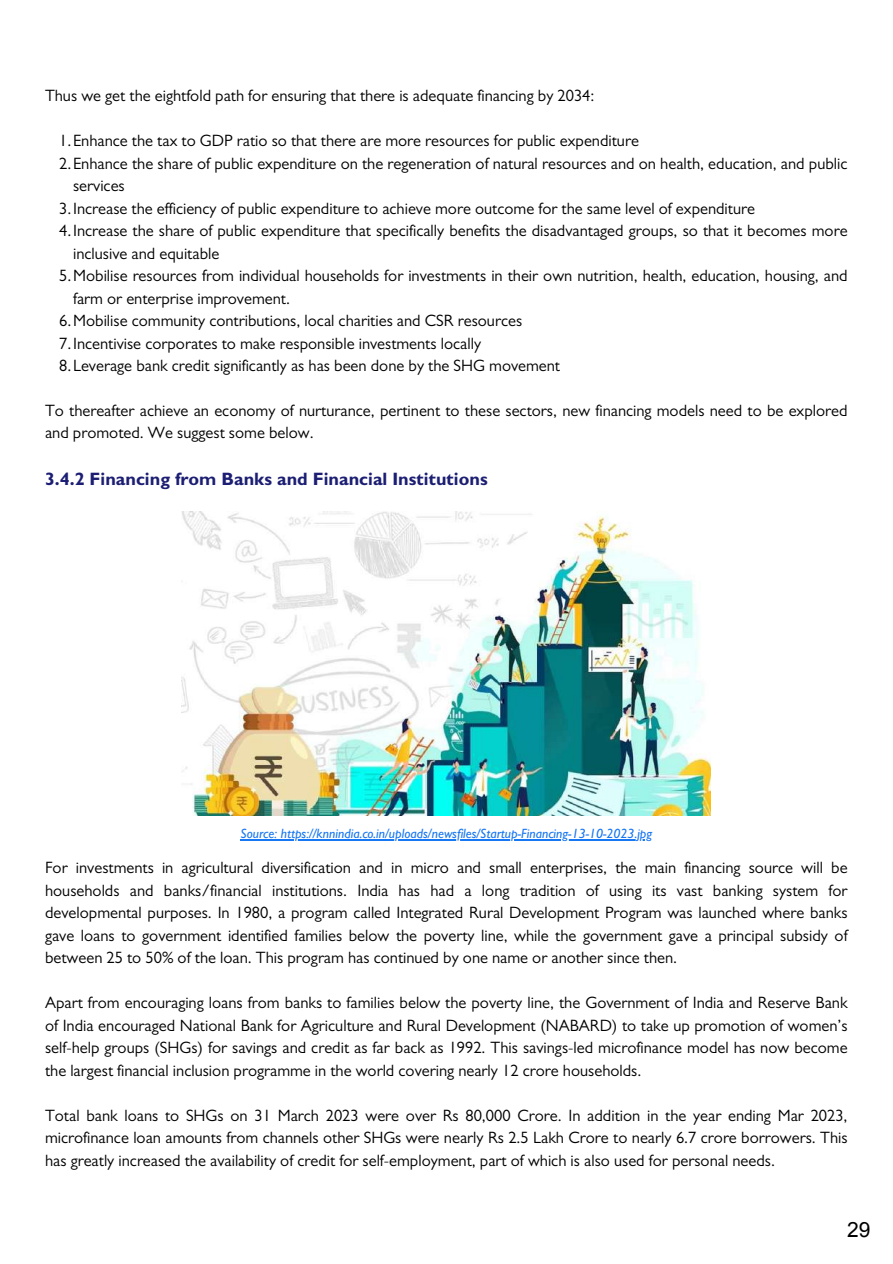
<style>
.page{position:relative;width:893px;height:1264px;background:#fff}
.page>*{position:absolute;margin:0;border:0;box-sizing:border-box;transform-origin:0 0}
.t1{font:700 18px "Gill Sans";color:#1c1e73}
.t2{font:16.5px/22.5px "Gill Sans";color:#000;text-align:justify}
.t3{font:italic 500 13.5px "Gill Sans";color:#1877f2}
</style>
<div class="page">
<img style="left:182px;top:511px;width:528px;height:305px">
<hr style="left:240px;top:839px;width:412px;height:1px;background:#1877f2">
<p class="t2" style="left:45px;top:87px;width:551px">Thus we get the eightfold path for ensuring that there is adequate financing by 2034:</p>
<p class="t2" style="left:59px;top:132px;width:581px">1.Enhance the tax to GDP ratio so that there are more resources for public expenditure</p>
<p class="t2" style="left:59px;top:154px;width:789px">2.Enhance the share of public expenditure on the regeneration of natural resources and on health, education, and public</p>
<p class="t2" style="left:73px;top:177px;width:53px">services</p>
<p class="t2" style="left:59px;top:199px;width:697px">3.Increase the efficiency of public expenditure to achieve more outcome for the same level of expenditure</p>
<p class="t2" style="left:59px;top:222px;width:789px">4.Increase the share of public expenditure that specifically benefits the disadvantaged groups, so that it becomes more</p>
<p class="t2" style="left:73px;top:244px;width:148px">inclusive and equitable</p>
<p class="t2" style="left:59px;top:267px;width:789px">5.Mobilise resources from individual households for investments in their own nutrition, health, education, housing, and</p>
<p class="t2" style="left:73px;top:289px;width:218px">farm or enterprise improvement.</p>
<p class="t2" style="left:59px;top:312px;width:464px">6.Mobilise community contributions, local charities and CSR resources</p>
<p class="t2" style="left:59px;top:334px;width:423px">7.Incentivise corporates to make responsible investments locally</p>
<p class="t2" style="left:59px;top:357px;width:502px">8.Leverage bank credit significantly as has been done by the SHG movement</p>
<p class="t2" style="left:45px;top:402px;width:804px">To thereafter achieve an economy of nurturance, pertinent to these sectors, new financing models need to be explored and promoted. We suggest some below.</p>
<p class="t1" style="left:45px;top:472px;width:444px">3.4.2 Financing from Banks and Financial Institutions</p>
<p class="t3" style="left:240px;top:829px;width:413px">Source: https://knnindia.co.in/uploads/newsfiles/Startup-Financing-13-10-2023.jpg</p>
<p class="t2" style="left:45px;top:859px;width:804px">For investments in agricultural diversification and in micro and small enterprises, the main financing source will be households and banks/financial institutions. India has had a long tradition of using its vast banking system for developmental purposes. In 1980, a program called Integrated Rural Development Program was launched where banks gave loans to government identified families below the poverty line, while the government gave a principal subsidy of between 25 to 50% of the loan. This program has continued by one name or another since then.</p>
<p class="t2" style="left:45px;top:994px;width:804px">Apart from encouraging loans from banks to families below the poverty line, the Government of India and Reserve Bank of India encouraged National Bank for Agriculture and Rural Development (NABARD) to take up promotion of women’s self-help groups (SHGs) for savings and credit as far back as 1992. This savings-led microfinance model has now become the largest financial inclusion programme in the world covering nearly 12 crore households.</p>
<p class="t2" style="left:45px;top:1106px;width:804px">Total bank loans to SHGs on 31 March 2023 were over Rs 80,000 Crore. In addition in the year ending Mar 2023, microfinance loan amounts from channels other SHGs were nearly Rs 2.5 Lakh Crore to nearly 6.7 crore borrowers. This has greatly increased the availability of credit for self-employment, part of which is also used for personal needs.</p>
</div>
